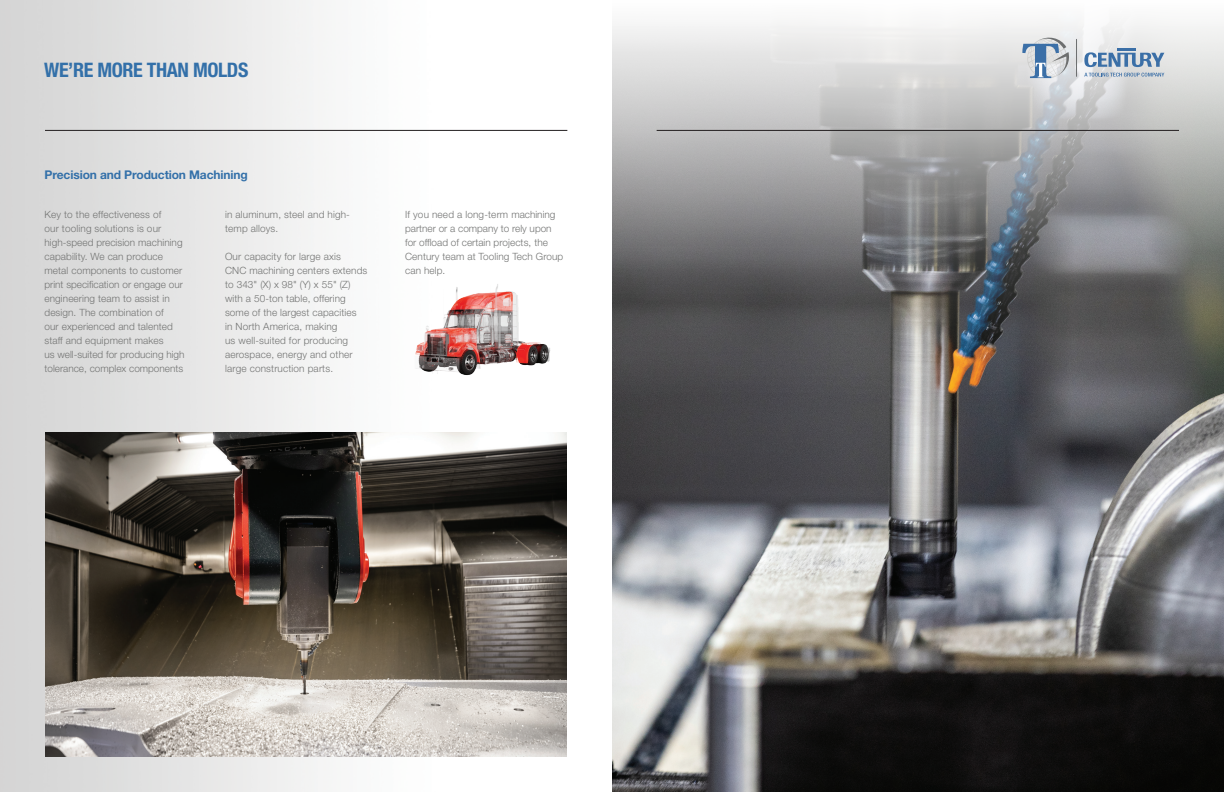
<style>
.page{position:relative;width:1224px;height:792px;background:#fff}
.page>*{position:absolute;margin:0;border:0;box-sizing:border-box;transform-origin:0 0}
.t1{font:700 condensed 20px "Helvetica Neue LT Std";letter-spacing:-.02em;color:#3370a9}
.t2{font:700 12px "Helvetica Neue LT Std";letter-spacing:-.01em;color:#3370a9}
.t3{font:300 10px/14px "Helvetica Neue LT Std";letter-spacing:.01em;color:#737473}
</style>
<div class="page">
<img style="left:45px;top:432px;width:522px;height:325px">
<svg style="left:612px;top:22px;width:612px;height:770px;background:#7b7b7d"></svg>
<svg style="left:1022px;top:36px;width:49px;height:42px;background:#b6c2d0"></svg>
<svg style="left:1084px;top:73px;width:80px;height:4px"></svg>
<hr style="left:1076px;top:39px;width:1px;height:37px;background:#6d6f70">
<hr style="left:1117px;top:48px;width:19px;height:3px;background:#3b6fa7">
<svg style="left:1084px;top:52px;width:80px;height:15px"></svg>
<hr style="left:45px;top:130px;width:522px;height:1px;background:#231f20">
<hr style="left:657px;top:130px;width:522px;height:1px;background:#231f20">
<img style="left:414px;top:284px;width:137px;height:92px">
<h1 class="t1" style="left:44px;top:58px;width:206px">WE’RE MORE THAN MOLDS</h1>
<p class="t2" style="left:45px;top:167px;width:205px">Precision and Production Machining</p>
<p class="t3" style="left:44px;top:207px;width:142px">Key to the effectiveness of<br>our tooling solutions is our high-speed precision machining capability. We can produce metal components to customer print specification or engage our engineering team to assist in design. The combination of<br>our experienced and talented staff and equipment makes<br>us well-suited for producing high tolerance, complex components</p>
<p class="t3" style="left:225px;top:207px;width:126px">in aluminum, steel and high&shy;temp alloys.</p>
<p class="t3" style="left:225px;top:249px;width:144px">Our capacity for large axis<br>CNC machining centers extends to 343" (X) x 98" (Y) x 55" (Z) with a 50-ton table, offering some of the largest capacities<br>in North America, making<br>us well-suited for producing aerospace, energy and other large construction parts.</p>
<p class="t3" style="left:405px;top:207px;width:160px">If you need a long-term machining partner or a company to rely upon for offload of certain projects, the<br>Century team at Tooling Tech Group can help.</p>
</div>
